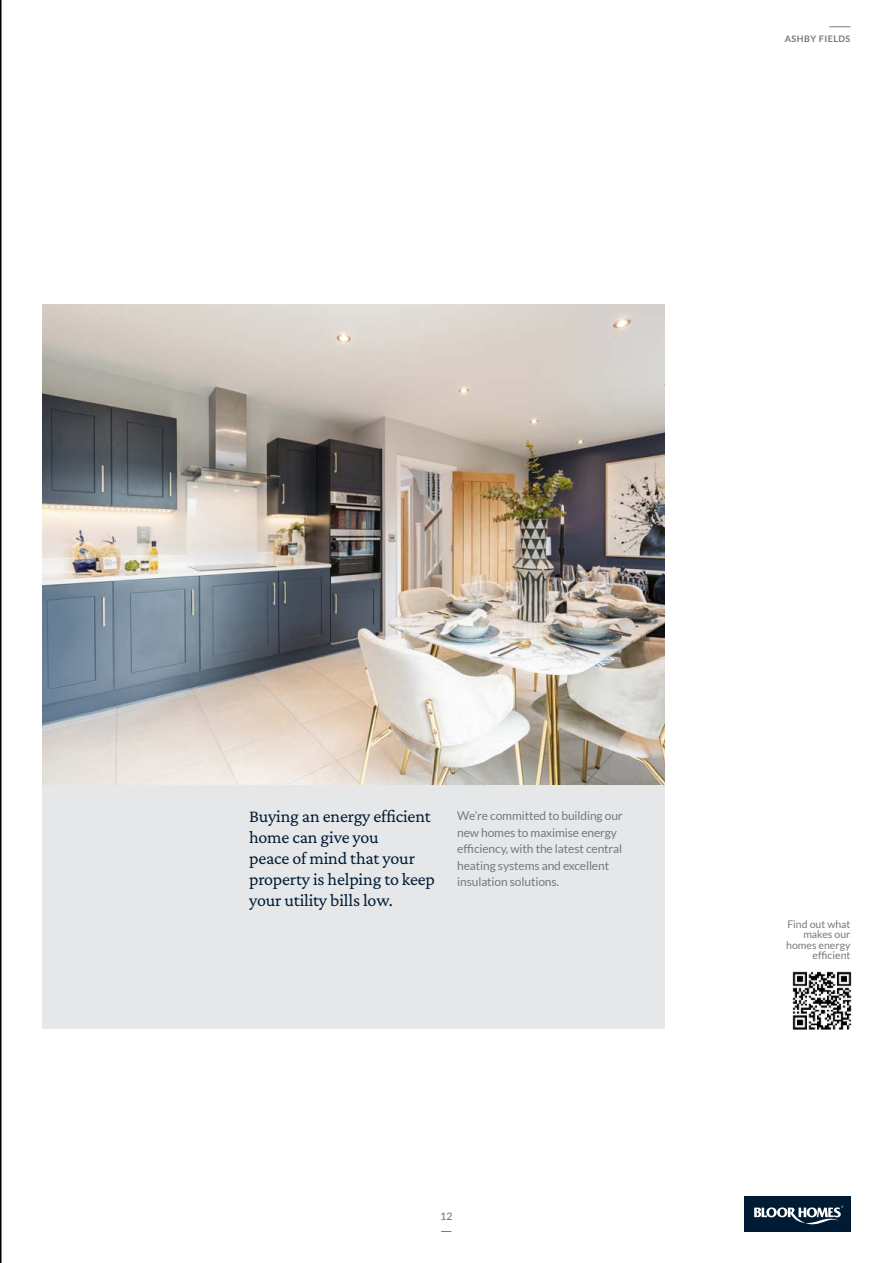
<style>
.page{position:relative;width:893px;height:1263px;background:#fff}
.page>*{position:absolute;margin:0;border:0;box-sizing:border-box;transform-origin:0 0}
.t1{font:18px/21px "Crimson Pro";letter-spacing:-.01em;color:#001c35}
.t2{font:12px/16.5px "Lato";letter-spacing:-.01em;color:#76797b}
.t3{font:10.5px/10.5px "Lato";color:#76797b;text-align:right}
.t4{font:500 10.5px "Lato";color:#76797b}
.t5{font:700 9px "Lato";letter-spacing:.05em;color:#76797b}
</style>
<div class="page">
<div style="left:42px;top:784px;width:623px;height:245px;background:#e6e7e8"></div>
<hr style="left:0;top:0;width:2px;height:1263px;background:#000">
<img style="left:42px;top:305px;width:623px;height:479px">
<img style="left:792px;top:971px;width:60px;height:59px">
<svg style="left:829px;top:27px;width:21px;height:1px"></svg>
<div style="left:744px;top:1196px;width:106px;height:36px;background:#001c35"></div>
<svg style="left:754px;top:1205px;width:89px;height:20px"></svg>
<p class="t5" style="left:785px;top:34px;width:67px">ASHBY FIELDS</p>
<h1 class="t1" style="left:249px;top:806px;width:187px">Buying an energy efficient home can give you<br>peace of mind that your property is helping to keep your utility bills low.</h1>
<p class="t2" style="left:457px;top:808px;width:167px">We’re committed to building our new homes to maximise energy efficiency, with the latest central heating systems and excellent insulation solutions.</p>
<p class="t4" style="left:440px;top:1209px;width:14px">12</p>
<p class="t3" style="left:786px;top:919px;width:66px">Find out what makes our homes energy efficient</p>
</div>
